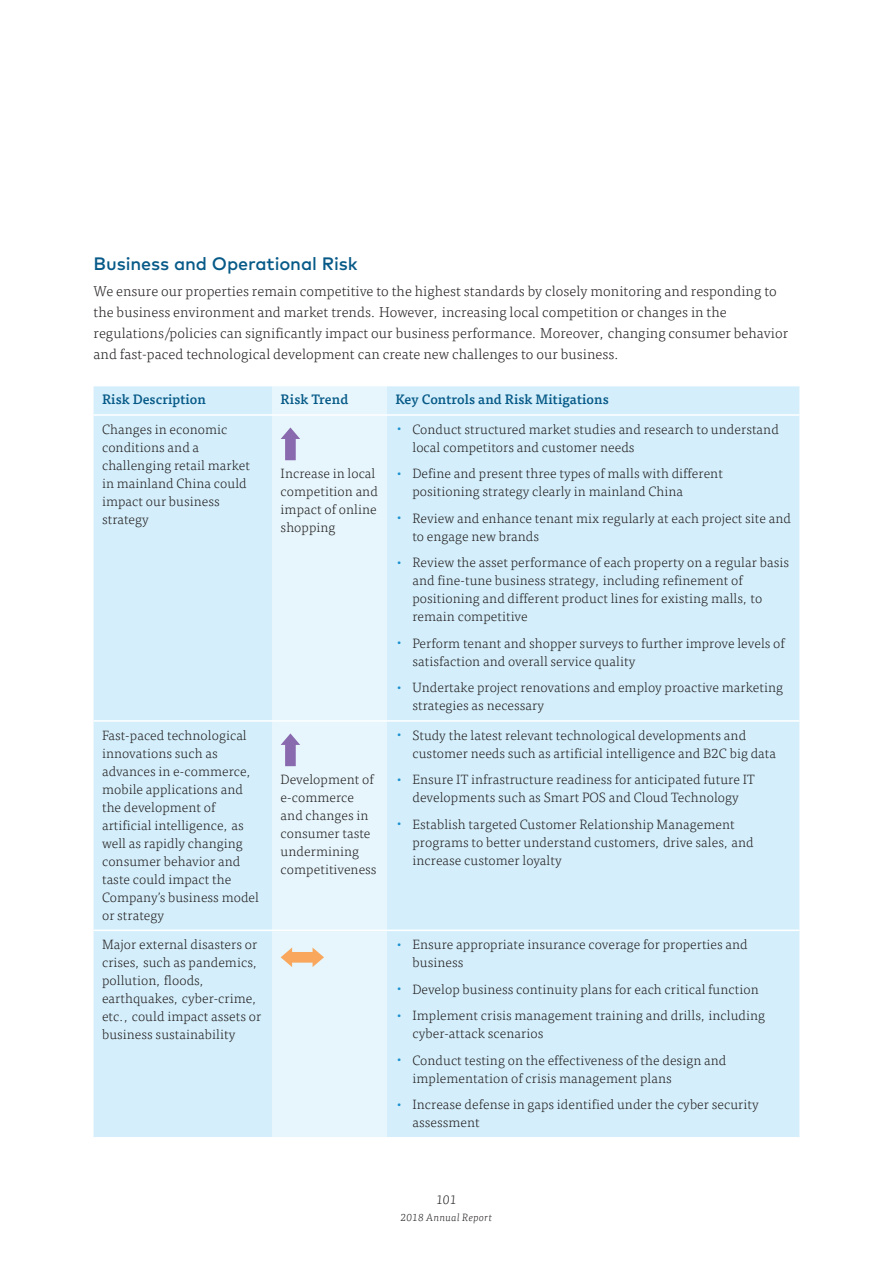
<style>
.page{position:relative;width:893px;height:1263px;background:#fff}
.page>*{position:absolute;margin:0;border:0;box-sizing:border-box;transform-origin:0 0}
.t1{font:500 18px "Mark OT";letter-spacing:-.005em;color:#075a88}
.t2{font:300 14.25px/21px "Tisa OT";letter-spacing:.005em;color:#231f20}
.t3{font:300 13.5px/18px "Tisa OT";letter-spacing:.005em;color:#231f20}
.t4{font:500 13.5px "Tisa OT";letter-spacing:.005em;color:#075a88}
.t5{font:italic 300 12.75px "Tisa OT";color:#231f20}
.t6{font:italic 300 10.5px "Tisa OT";letter-spacing:.02em;color:#231f20}
.s1{color:#1d90d0}
</style>
<div class="page">
<div style="left:94px;top:386px;width:705px;height:751px;background:#d4effb"></div>
<div style="left:272px;top:386px;width:115px;height:751px;background:#e6f6fc"></div>
<hr style="left:94px;top:414px;width:178px;height:2px;background:#fff">
<hr style="left:272px;top:414px;width:115px;height:2px;background:#fff">
<hr style="left:387px;top:414px;width:412px;height:2px;background:#fff">
<hr style="left:94px;top:720px;width:178px;height:2px;background:#fff">
<hr style="left:272px;top:720px;width:115px;height:2px;background:#fff">
<hr style="left:387px;top:720px;width:412px;height:2px;background:#fff">
<hr style="left:94px;top:929px;width:178px;height:2px;background:#fff">
<hr style="left:272px;top:929px;width:115px;height:2px;background:#fff">
<hr style="left:387px;top:929px;width:412px;height:2px;background:#fff">
<svg style="left:281px;top:427px;width:19px;height:33px"></svg>
<svg style="left:281px;top:733px;width:19px;height:33px"></svg>
<svg style="left:281px;top:947px;width:43px;height:20px"></svg>
<h1 class="t1" style="left:94px;top:253px;width:265px">Business and Operational Risk</h1>
<p class="t2" style="left:94px;top:281px;width:696px">We ensure our properties remain competitive to the highest standards by closely monitoring and responding to the business environment and market trends. However, increasing local competition or changes in the regulations/policies can significantly impact our business performance. Moreover, changing consumer behavior and fast-paced technological development can create new challenges to our business.</p>
<p class="t4" style="left:102px;top:391px;width:105px">Risk Description</p>
<p class="t4" style="left:281px;top:391px;width:69px">Risk Trend</p>
<p class="t4" style="left:395px;top:391px;width:215px">Key Controls and Risk Mitigations</p>
<p class="t3" style="left:102px;top:420px;width:149px">Changes in economic conditions and a challenging retail market in mainland China could impact our business strategy</p>
<p class="t3" style="left:412px;top:420px;width:368px;text-indent:-17px"><span class="s1">•</span> Conduct structured market studies and research to understand local competitors and customer needs</p>
<p class="t3" style="left:412px;top:465px;width:312px;text-indent:-17px"><span class="s1">•</span> Define and present three types of malls with different positioning strategy clearly in mainland China</p>
<p class="t3" style="left:412px;top:509px;width:380px;text-indent:-17px"><span class="s1">•</span> Review and enhance tenant mix regularly at each project site and to engage new brands</p>
<p class="t3" style="left:412px;top:554px;width:378px;text-indent:-17px"><span class="s1">•</span> Review the asset performance of each property on a regular basis and fine-tune business strategy, including refinement of positioning and different product lines for existing malls, to remain competitive</p>
<p class="t3" style="left:412px;top:634px;width:374px;text-indent:-17px"><span class="s1">•</span> Perform tenant and shopper surveys to further improve levels of satisfaction and overall service quality</p>
<p class="t3" style="left:412px;top:679px;width:372px;text-indent:-17px"><span class="s1">•</span> Undertake project renovations and employ proactive marketing strategies as necessary</p>
<p class="t3" style="left:281px;top:465px;width:99px">Increase in local competition and impact of online shopping</p>
<p class="t3" style="left:102px;top:726px;width:158px">Fast-paced technological innovations such as advances in e-commerce, mobile applications and the development of artificial intelligence, as well as rapidly changing consumer behavior and taste could impact the<br>Company’s business model or strategy</p>
<p class="t3" style="left:281px;top:771px;width:97px">Development of e-commerce and changes in consumer taste undermining competitiveness</p>
<p class="t3" style="left:412px;top:726px;width:365px;text-indent:-17px"><span class="s1">•</span> Study the latest relevant technological developments and customer needs such as artificial intelligence and B2C big data</p>
<p class="t3" style="left:395px;top:771px;width:361px;text-align:center"><span class="s1">•</span> Ensure IT infrastructure readiness for anticipated future IT developments such as Smart POS and Cloud Technology</p>
<p class="t3" style="left:412px;top:815px;width:343px;text-indent:-17px"><span class="s1">•</span> Establish targeted Customer Relationship Management programs to better understand customers, drive sales, and increase customer loyalty</p>
<p class="t3" style="left:102px;top:936px;width:161px">Major external disasters or crises, such as pandemics, pollution, floods, earthquakes, cyber-crime, etc., could impact assets or business sustainability</p>
<p class="t3" style="left:412px;top:936px;width:337px;text-indent:-17px"><span class="s1">•</span> Ensure appropriate insurance coverage for properties and business</p>
<p class="t3" style="left:395px;top:980px;width:365px"><span class="s1">•</span> Develop business continuity plans for each critical function</p>
<p class="t3" style="left:412px;top:1007px;width:354px;text-indent:-17px"><span class="s1">•</span> Implement crisis management training and drills, including cyber-attack scenarios</p>
<p class="t3" style="left:412px;top:1051px;width:315px;text-indent:-17px"><span class="s1">•</span> Conduct testing on the effectiveness of the design and implementation of crisis management plans</p>
<p class="t3" style="left:412px;top:1096px;width:348px;text-indent:-17px"><span class="s1">•</span> Increase defense in gaps identified under the cyber security assessment</p>
<p class="t5" style="left:436px;top:1192px;width:22px">101</p>
<p class="t6" style="left:401px;top:1211px;width:93px">2018 Annual Report</p>
</div>
